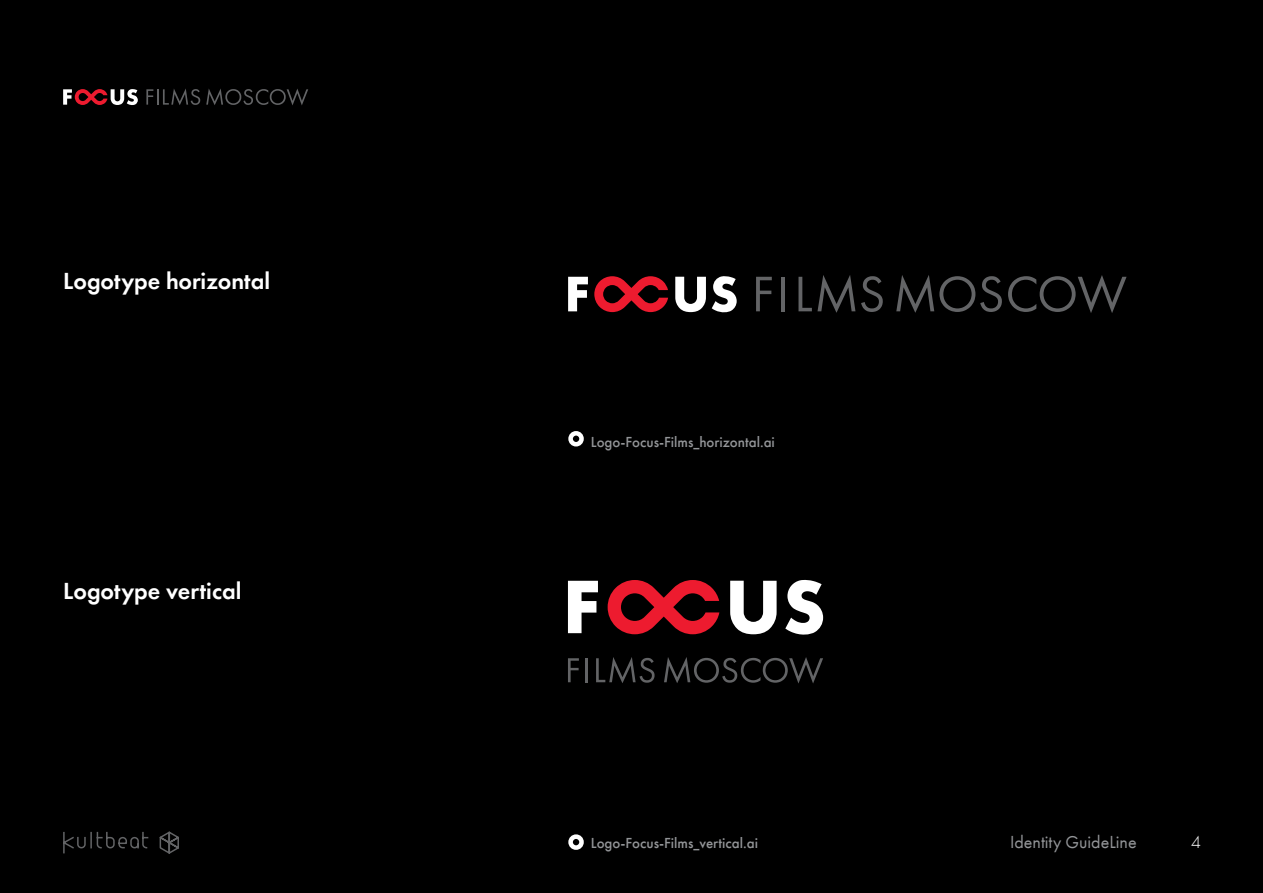
<style>
.page{position:relative;width:1263px;height:893px;background:#000}
.page>*{position:absolute;margin:0;border:0;box-sizing:border-box;transform-origin:0 0}
.t1{font:600 24px "Futura PT";color:#fff}
.t2{font:18px "Futura PT";color:#939598}
.t3{font:300 18px "Futura PT";color:#fff}
.t4{font:500 15px "Futura PT";color:#939598}
</style>
<div class="page">
<svg style="left:159px;top:831px;width:20px;height:23px"></svg>
<svg style="left:63px;top:831px;width:86px;height:23px"></svg>
<svg style="left:63px;top:89px;width:75px;height:16px"></svg>
<svg style="left:146px;top:89px;width:54px;height:16px"></svg>
<svg style="left:206px;top:89px;width:102px;height:16px"></svg>
<div style="left:568px;top:834px;width:16px;height:16px;border:4px solid #fff;border-radius:50%"></div>
<div style="left:568px;top:431px;width:16px;height:15px;border:4px solid #fff;border-radius:50%"></div>
<svg style="left:568px;top:277px;width:20px;height:34px"></svg>
<svg style="left:675px;top:277px;width:31px;height:35px"></svg>
<svg style="left:594px;top:276px;width:74px;height:36px"></svg>
<svg style="left:712px;top:276px;width:25px;height:37px"></svg>
<svg style="left:756px;top:277px;width:16px;height:34px"></svg>
<hr style="left:781px;top:277px;width:4px;height:34px;background:#636466">
<svg style="left:798px;top:275px;width:57px;height:38px"></svg>
<svg style="left:861px;top:276px;width:22px;height:36px"></svg>
<svg style="left:896px;top:275px;width:106px;height:38px"></svg>
<svg style="left:1008px;top:275px;width:118px;height:38px"></svg>
<svg style="left:568px;top:581px;width:30px;height:52px"></svg>
<svg style="left:730px;top:581px;width:47px;height:53px"></svg>
<svg style="left:608px;top:580px;width:111px;height:54px"></svg>
<svg style="left:785px;top:579px;width:38px;height:56px"></svg>
<svg style="left:568px;top:658px;width:11px;height:24px"></svg>
<hr style="left:585px;top:658px;width:3px;height:24px;background:#636466">
<svg style="left:596px;top:657px;width:58px;height:26px"></svg>
<svg style="left:664px;top:657px;width:159px;height:26px"></svg>
<h1 class="t1" style="left:63px;top:265px;width:208px">Logotype horizontal</h1>
<h1 class="t1" style="left:63px;top:576px;width:180px">Logotype vertical</h1>
<p class="t4" style="left:591px;top:432px;width:186px">Logo-Focus-Films_horizontal.ai</p>
<p class="t4" style="left:591px;top:834px;width:169px">Logo-Focus-Films_vertical.ai</p>
<p class="t2" style="left:1010px;top:832px;width:128px">Identity GuideLine</p>
<p class="t3" style="left:1191px;top:832px;width:11px">4</p>
</div>
